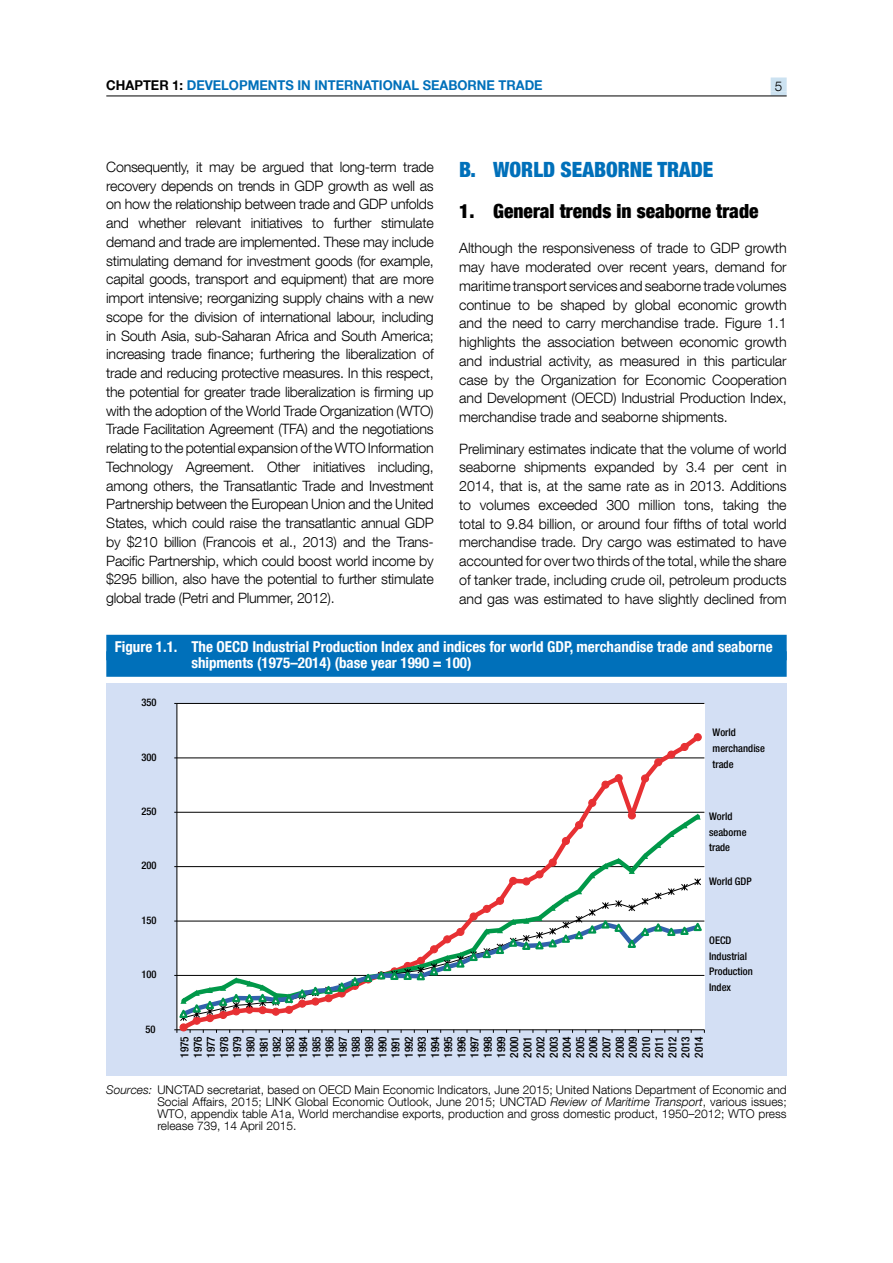
<style>
.page{position:relative;width:893px;height:1263px;background:#fff}
.page>*{position:absolute;margin:0;border:0;box-sizing:border-box;transform-origin:0 0}
.t1{font:900 condensed 21px "Helvetica Neue LT Com";color:#0070ba}
.t2{font:900 condensed 19.5px "Helvetica Neue LT Com";color:#000}
.t3{font:700 condensed 15px/16.5px "Helvetica Neue LT Com";color:#fff}
.t4{font:300 14.25px/18.8px "Helvetica Neue LT Com";letter-spacing:-.01em;color:#000;text-align:justify}
.t5{font:700 13.5px "Helvetica Neue LT Com";color:#0070ba;scale:.96 1}
.t6{font:300 13.5px "Helvetica Neue LT Com";color:#000}
.t7{font:300 12px/12px "Helvetica Neue LT Com";color:#000;text-align:justify}
.t8{font:500 condensed 11.25px/13.2px "Helvetica Neue LT Com";color:#000;text-align:justify}
.t9{font:500 condensed 10.5px/15.8px "Helvetica Neue LT Com";color:#000}
.s1{color:#000}
.s2{font-style:italic}
</style>
<div class="page">
<div style="left:771px;top:77px;width:16px;height:14px;background:#cce2f1"></div>
<div style="left:771px;top:91px;width:16px;height:5px;background:#cce2f1"></div>
<hr style="left:106px;top:96px;width:681px;height:1px;background:#000">
<div style="left:106px;top:635px;width:681px;height:25px;background:#0070ba"></div>
<div style="left:106px;top:651px;width:681px;height:26px;background:#0070ba"></div>
<div style="left:106px;top:683px;width:681px;height:393px;background:#d3dff4"></div>
<div style="left:177px;top:703px;width:527px;height:327px;background:#fff"></div>
<hr style="left:177px;top:703px;width:527px;height:1px;background:#000">
<hr style="left:177px;top:703px;width:1px;height:327px;background:#000">
<svg style="left:177px;top:731px;width:527px;height:299px"></svg>
<div style="left:180px;top:1024px;width:7px;height:7px;background:#e73033;border-radius:50%"></div>
<div style="left:179px;top:1023px;width:9px;height:8px;border:1px solid #e73033;border-radius:50%"></div>
<div style="left:193px;top:1017px;width:7px;height:7px;background:#e73033;border-radius:50%"></div>
<div style="left:193px;top:1017px;width:8px;height:8px;border:1px solid #e73033;border-radius:50%"></div>
<div style="left:589px;top:799px;width:7px;height:7px;background:#e73033;border-radius:50%"></div>
<div style="left:588px;top:799px;width:8px;height:8px;border:1px solid #e73033;border-radius:50%"></div>
<div style="left:602px;top:781px;width:7px;height:7px;background:#e73033;border-radius:50%"></div>
<div style="left:601px;top:781px;width:8px;height:8px;border:1px solid #e73033;border-radius:50%"></div>
<div style="left:615px;top:775px;width:7px;height:7px;background:#e73033;border-radius:50%"></div>
<div style="left:615px;top:774px;width:8px;height:8px;border:1px solid #e73033;border-radius:50%"></div>
<div style="left:642px;top:775px;width:7px;height:7px;background:#e73033;border-radius:50%"></div>
<div style="left:641px;top:774px;width:8px;height:8px;border:1px solid #e73033;border-radius:50%"></div>
<div style="left:655px;top:759px;width:7px;height:7px;background:#e73033;border-radius:50%"></div>
<div style="left:654px;top:758px;width:8px;height:8px;border:1px solid #e73033;border-radius:50%"></div>
<div style="left:668px;top:751px;width:7px;height:7px;background:#e73033;border-radius:50%"></div>
<div style="left:667px;top:750px;width:8px;height:9px;border:1px solid #e73033;border-radius:50%"></div>
<div style="left:681px;top:743px;width:7px;height:7px;background:#e73033;border-radius:50%"></div>
<div style="left:680px;top:743px;width:9px;height:8px;border:1px solid #e73033;border-radius:50%"></div>
<div style="left:694px;top:734px;width:7px;height:7px;background:#e73033;border-radius:50%"></div>
<div style="left:694px;top:733px;width:8px;height:8px;border:1px solid #e73033;border-radius:50%"></div>
<svg style="left:174px;top:812px;width:530px;height:210px"></svg>
<p class="t5" style="left:106px;top:77px;width:456px"><span class="s1">CHAPTER 1:</span> DEVELOPMENTS IN INTERNATIONAL SEABORNE TRADE</p>
<p class="t6" style="left:775px;top:78px;width:9px">5</p>
<p class="t4" style="left:106px;top:157px;width:329px">Consequently, it may be argued that long-term trade recovery depends on trends in GDP growth as well as on how the relationship between trade and GDP unfolds and whether relevant initiatives to further stimulate demand and trade are implemented. These may include stimulating demand for investment goods (for example, capital goods, transport and equipment) that are more import intensive; reorganizing supply chains with a new scope for the division of international labour, including in South Asia, sub-Saharan Africa and South America; increasing trade finance; furthering the liberalization of trade and reducing protective measures. In this respect, the potential for greater trade liberalization is firming up with the adoption of the World Trade Organization (WTO)<br>Trade Facilitation Agreement (TFA) and the negotiations relating to the potential expansion of the WTO Information Technology Agreement. Other initiatives including, among others, the Transatlantic Trade and Investment Partnership between the European Union and the United States, which could raise the transatlantic annual GDP by $210 billion (Francois et al., 2013) and the Trans-Pacific Partnership, which could boost world income by $295 billion, also have the potential to further stimulate global trade (Petri and Plummer, 2012).</p>
<h1 class="t1" style="left:459px;top:157px;width:256px">B. WORLD SEABORNE TRADE</h1>
<h2 class="t2" style="left:459px;top:199px;width:301px">1. General trends in seaborne trade</h2>
<p class="t4" style="left:459px;top:239px;width:329px">Although the responsiveness of trade to GDP growth may have moderated over recent years, demand for maritime transport services and seaborne trade volumes continue to be shaped by global economic growth and the need to carry merchandise trade. Figure 1.1 highlights the association between economic growth and industrial activity, as measured in this particular case by the Organization for Economic Cooperation and Development (OECD) Industrial Production Index, merchandise trade and seaborne shipments.</p>
<p class="t4" style="left:459px;top:439px;width:329px">Preliminary estimates indicate that the volume of world seaborne shipments expanded by 3.4 per cent in 2014, that is, at the same rate as in 2013. Additions to volumes exceeded 300 million tons, taking the total to 9.84 billion, or around four fifths of total world merchandise trade. Dry cargo was estimated to have accounted for over two thirds of the total, while the share of tanker trade, including crude oil, petroleum products and gas was estimated to have slightly declined from</p>
<p class="t3" style="left:191px;top:638px;width:583px;text-indent:-77px">Figure 1.1. The OECD Industrial Production Index and indices for world GDP, merchandise trade and seaborne shipments (1975–2014) (base year 1990 = 100)</p>
<p class="t9" style="left:141px;top:694px;width:17px">350</p>
<p class="t9" style="left:141px;top:749px;width:17px">300</p>
<p class="t9" style="left:141px;top:803px;width:17px">250</p>
<p class="t9" style="left:141px;top:858px;width:17px">200</p>
<p class="t9" style="left:141px;top:912px;width:17px">150</p>
<p class="t9" style="left:141px;top:966px;width:17px">100</p>
<p class="t9" style="left:145px;top:1021px;width:12px">50</p>
<p class="t9" style="left:713px;top:725px;width:54px">World merchandise trade</p>
<p class="t9" style="left:709px;top:808px;width:39px">World seaborne trade</p>
<p class="t9" style="left:709px;top:873px;width:44px">World GDP</p>
<p class="t9" style="left:709px;top:932px;width:45px">OECD<br>Industrial<br>Production<br>Index</p>
<p class="t8" style="left:178px;top:1058px;width:23px;rotate:-90deg">1975<br>1976<br>1977<br>1978<br>1979<br>1980<br>1981<br>1982<br>1983<br>1984<br>1985<br>1986<br>1987<br>1988<br>1989<br>1990<br>1991<br>1992<br>1993<br>1994<br>1995<br>1996<br>1997<br>1998<br>1999<br>2000<br>2001<br>2002<br>2003<br>2004<br>2005<br>2006<br>2007<br>2008<br>2009<br>2010<br>2011<br>2012<br>2013<br>2014</p>
<p class="t7" style="left:157px;top:1083px;width:631px;text-indent:-51px"><span class="s2">Sources:</span> UNCTAD secretariat, based on OECD Main Economic Indicators, June 2015; United Nations Department of Economic and Social Affairs, 2015; LINK Global Economic Outlook, June 2015; UNCTAD <span class="s2">Review of Maritime Transport</span>, various issues; WTO, appendix table A1a, World merchandise exports, production and gross domestic product, 1950–2012; WTO press release 739, 14 April 2015.</p>
</div>
